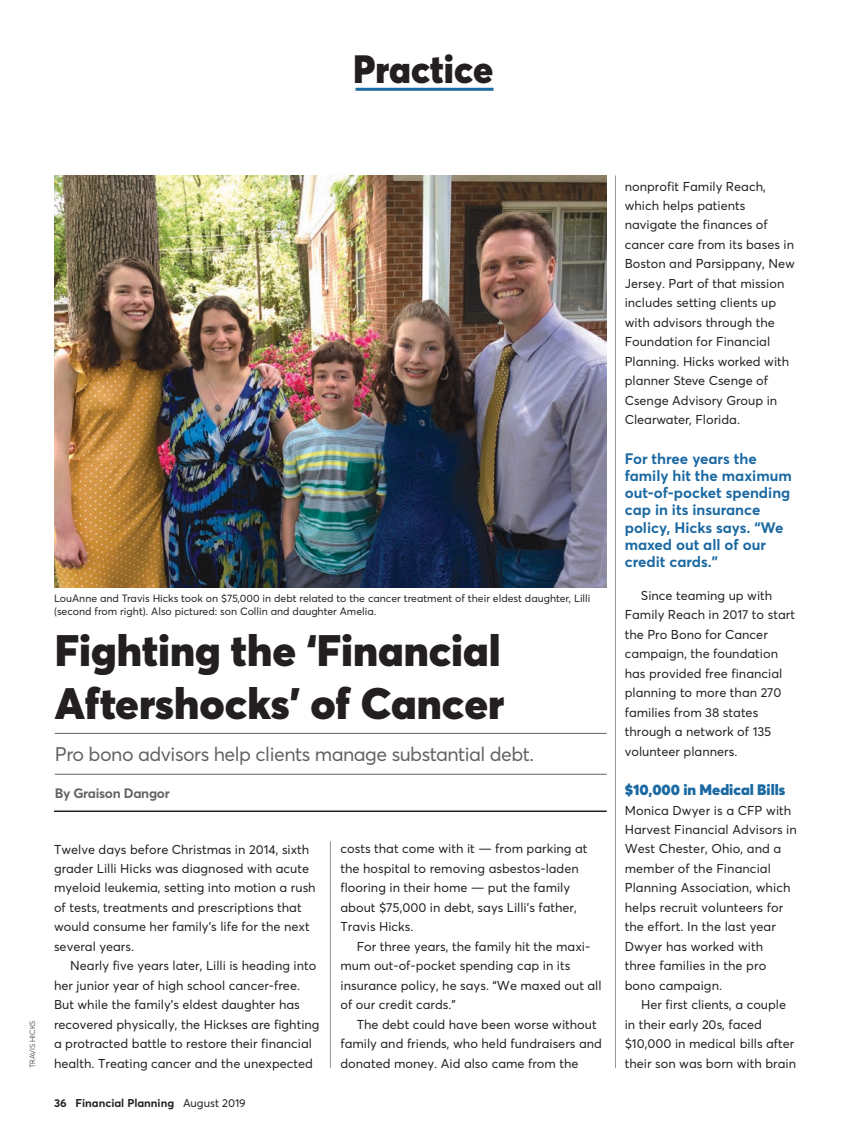
<style>
.page{position:relative;width:851px;height:1134px;background:#fff}
.page>*{position:absolute;margin:0;border:0;box-sizing:border-box;transform-origin:0 0}
.t1{font:900 43.5px/52.2px "Averta";color:#231f20}
.t2{font:900 39px "Averta";color:#231f20;scale:.95 1}
.t3{font:19.5px "Averta";letter-spacing:-.025em;color:#636366}
.t4{font:700 15px/17.2px "Averta";color:#1b69a2}
.t5{font:900 15px "Averta";letter-spacing:-.005em;color:#1b69a2}
.t6{font:700 13.5px "Averta";letter-spacing:-.02em;color:#636366}
.t7{font:12.75px/19.5px "Averta";color:#231f20}
.t8{font:700 11.25px "Averta";color:#231f20}
.t9{font:10.5px/12.6px "Averta";color:#231f20}
.t10{font:300 7.5px "Averta";letter-spacing:-.01em;color:#231f20}
.s1{font-weight:400}
</style>
<div class="page">
<hr style="left:355px;top:88px;width:138px;height:3px;background:#1b69a2">
<hr style="left:330px;top:841px;width:1px;height:227px;background:#939598">
<hr style="left:615px;top:176px;width:1px;height:892px;background:#939598">
<hr style="left:55px;top:733px;width:551px;height:1px;background:#636366">
<hr style="left:55px;top:774px;width:551px;height:1px;background:#636366">
<hr style="left:54px;top:811px;width:552px;height:1px;background:#231f20">
<img style="left:54px;top:176px;width:552px;height:412px">
<p class="t2" style="left:353px;top:44px;width:149px">Practice</p>
<p class="t10" style="left:28px;top:1068px;width:49px;rotate:-90deg">TRAVIS HICKS</p>
<p class="t9" style="left:54px;top:592px;width:538px">LouAnne and Travis Hicks took on $75,000 in debt related to the cancer treatment of their eldest daughter, Lilli (second from right). Also pictured: son Collin and daughter Amelia.</p>
<p class="t1" style="left:55px;top:624px;width:451px">Fighting the ‘Financial<br>Aftershocks’ of Cancer</p>
<p class="t3" style="left:55px;top:741px;width:480px">Pro bono advisors help clients manage substantial debt.</p>
<p class="t6" style="left:55px;top:785px;width:116px">By Graison Dangor</p>
<p class="t7" style="left:54px;top:839px;width:257px">Twelve days before Christmas in 2014, sixth</p>
<p class="t7" style="left:54px;top:859px;width:256px">grader Lilli Hicks was diagnosed with acute</p>
<p class="t7" style="left:54px;top:878px;width:263px">myeloid leukemia, setting into motion a rush</p>
<p class="t7" style="left:54px;top:898px;width:249px">of tests, treatments and prescriptions that</p>
<p class="t7" style="left:54px;top:917px;width:257px">would consume her family’s life for the next</p>
<p class="t7" style="left:54px;top:937px;width:82px">several years.</p>
<p class="t7" style="left:70px;top:956px;width:248px">Nearly five years later, Lilli is heading into</p>
<p class="t7" style="left:54px;top:976px;width:247px">her junior year of high school cancer-free.</p>
<p class="t7" style="left:54px;top:995px;width:247px">But while the family’s eldest daughter has</p>
<p class="t7" style="left:54px;top:1015px;width:267px">recovered physically, the Hickses are fighting</p>
<p class="t7" style="left:54px;top:1034px;width:259px">a protracted battle to restore their financial</p>
<p class="t7" style="left:54px;top:1054px;width:260px">health. Treating cancer and the unexpected</p>
<p class="t8" style="left:54px;top:1096px;width:193px">36 Financial Planning <span class="s1">August 2019</span></p>
<p class="t7" style="left:340px;top:839px;width:248px">costs that come with it — from parking at</p>
<p class="t7" style="left:340px;top:859px;width:240px">the hospital to removing asbestos-laden</p>
<p class="t7" style="left:340px;top:878px;width:231px">flooring in their home — put the family</p>
<p class="t7" style="left:340px;top:898px;width:238px">about $75,000 in debt, says Lilli’s father,</p>
<p class="t7" style="left:340px;top:917px;width:75px">Travis Hicks.</p>
<p class="t7" style="left:357px;top:937px;width:235px">For three years, the family hit the maxi-</p>
<p class="t7" style="left:340px;top:956px;width:231px">mum out-of-pocket spending cap in its</p>
<p class="t7" style="left:340px;top:976px;width:263px">insurance policy, he says. “We maxed out all</p>
<p class="t7" style="left:340px;top:995px;width:117px">of our credit cards.”</p>
<p class="t7" style="left:357px;top:1015px;width:241px">The debt could have been worse without</p>
<p class="t7" style="left:340px;top:1034px;width:263px">family and friends, who held fundraisers and</p>
<p class="t7" style="left:340px;top:1054px;width:239px">donated money. Aid also came from the</p>
<p class="t7" style="left:624px;top:176px;width:172px">nonprofit Family Reach, which helps patients navigate the finances of cancer care from its bases in<br>Boston and Parsippany, New<br>Jersey. Part of that mission includes setting clients up with advisors through the<br>Foundation for Financial<br>Planning. Hicks worked with planner Steve Csenge of<br>Csenge Advisory Group in<br>Clearwater, Florida.</p>
<p class="t4" style="left:624px;top:450px;width:169px">For three years the family hit the maximum out-of-pocket spending cap in its insurance policy, Hicks says. “We maxed out all of our credit cards.”</p>
<p class="t7" style="left:624px;top:586px;width:172px;text-indent:16px">Since teaming up with<br>Family Reach in 2017 to start the Pro Bono for Cancer campaign, the foundation has provided free financial planning to more than 270 families from 38 states through a network of 135 volunteer planners.</p>
<p class="t5" style="left:624px;top:780px;width:162px">$10,000 in Medical Bills</p>
<p class="t7" style="left:624px;top:800px;width:168px">Monica Dwyer is a CFP with</p>
<p class="t7" style="left:624px;top:820px;width:174px">Harvest Financial Advisors in</p>
<p class="t7" style="left:624px;top:839px;width:158px">West Chester, Ohio, and a</p>
<p class="t7" style="left:624px;top:859px;width:148px">member of the Financial</p>
<p class="t7" style="left:624px;top:878px;width:167px">Planning Association, which</p>
<p class="t7" style="left:624px;top:898px;width:160px">helps recruit volunteers for</p>
<p class="t7" style="left:624px;top:917px;width:153px">the effort. In the last year</p>
<p class="t7" style="left:624px;top:937px;width:140px">Dwyer has worked with</p>
<p class="t7" style="left:624px;top:956px;width:143px">three families in the pro</p>
<p class="t7" style="left:624px;top:976px;width:99px">bono campaign.</p>
<p class="t7" style="left:641px;top:995px;width:146px">Her first clients, a couple</p>
<p class="t7" style="left:624px;top:1015px;width:139px">in their early 20s, faced</p>
<p class="t7" style="left:624px;top:1034px;width:171px">$10,000 in medical bills after</p>
<p class="t7" style="left:624px;top:1054px;width:173px">their son was born with brain</p>
</div>
